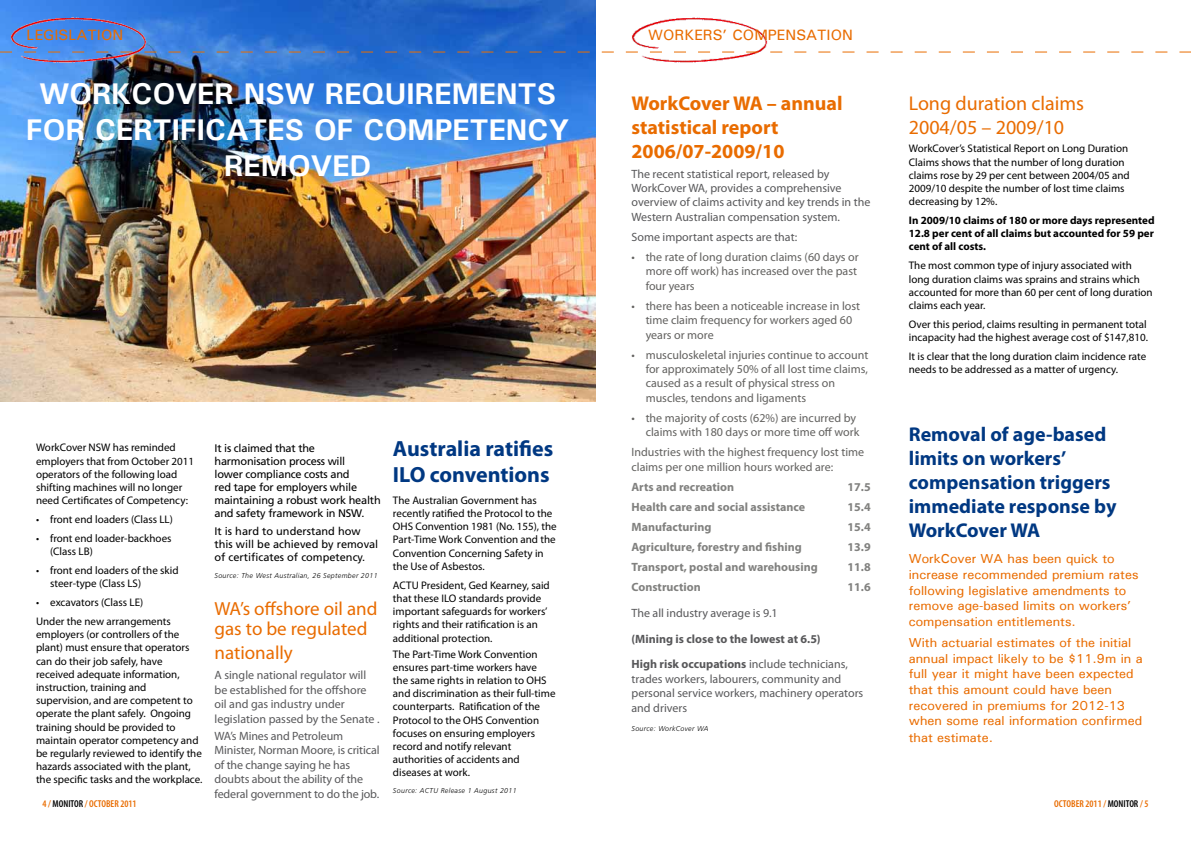
<style>
.page{position:relative;width:1191px;height:842px;background:#fff}
.page>*{position:absolute;margin:0;border:0;box-sizing:border-box;transform-origin:0 0}
.t1{font:700 30px/36px "Utah";color:#fff;text-align:center}
.t2{font:700 22px/26.4px "Myriad Pro";color:#003882}
.t3{font:700 20px/24px "Myriad Pro";color:#003882}
.t4{font:700 20px/24px "Myriad Pro";color:#e96c00}
.t5{font:20px/24px "Myriad Pro";color:#e96c00}
.t6{font:19px/20px "Myriad Pro";color:#e96c00}
.t7{font:15px "Utah";color:#e96c00}
.t8{font:13px/15.6px "Utah";color:#e96c00}
.t9{font:12px/14.4px "Myriad Pro";color:#58585a}
.t10{font:12px/14.4px "Myriad Pro";color:#62615f}
.t11{font:700 12px "Myriad Pro";color:#81817f}
.t12{font:700 12px/25.7px "Myriad Pro";color:#58585a}
.t13{font:11px/13.2px "Myriad Pro";color:#000}
.t14{font:11px/13px "Frutiger";letter-spacing:-.02em;color:#000}
.t15{font:700 11px/13.2px "Myriad Pro";color:#000;text-align:justify}
.t16{font:11px/13px "Frutiger";color:#000}
.t17{font:600 condensed 10px "Myriad Pro";color:#e96c00}
.t18{font:italic 300 7px "Frutiger";letter-spacing:.05em;color:#000}
.s1{font-weight:400}
.s2{color:#000}
</style>
<div class="page">
<img style="left:631px;top:17px;width:137px;height:46px">
<img style="left:0;top:0;width:595px;height:402px">
<svg style="left:0;top:52px;width:1191px;height:1px"></svg>
<img style="left:10px;top:16px;width:137px;height:49px">
<h3 class="t7" style="left:27px;top:26px;width:98px">LEGISLATION</h3>
<h3 class="t7" style="left:648px;top:26px;width:206px">WORKERS’ COMPENSATION</h3>
<h1 class="t1" style="left:26px;top:76px;width:544px">WORKCOVER NSW REQUIREMENTS<br>FOR CERTIFICATES OF COMPETENCY<br>REMOVED</h1>
<h3 class="t4" style="left:631px;top:90px;width:213px">WorkCover WA – annual statistical report<br>2006/07-2009/10</h3>
<p class="t9" style="left:631px;top:166px;width:240px">The recent statistical report, released by WorkCover WA, provides a comprehensive overview of claims activity and key trends in the Western Australian compensation system.</p>
<p class="t9" style="left:631px;top:229px;width:167px">Some important aspects are that:</p>
<p class="t10" style="left:645px;top:249px;width:214px;text-indent:-14px">• the rate of long duration claims (60 days or more off work) has increased over the past four years</p>
<p class="t10" style="left:645px;top:298px;width:216px;text-indent:-14px">• there has been a noticeable increase in lost time claim frequency for workers aged 60 years or more</p>
<p class="t10" style="left:645px;top:347px;width:224px;text-indent:-14px">• musculoskeletal injuries continue to account for approximately 50% of all lost time claims, caused as a result of physical stress on muscles, tendons and ligaments</p>
<p class="t10" style="left:631px;top:410px;width:229px;text-align:right">• the majority of costs (62%) are incurred by claims with 180 days or more time off work</p>
<p class="t10" style="left:631px;top:445px;width:234px">Industries with the highest frequency lost time claims per one million hours worked are:</p>
<p class="t11" style="left:631px;top:479px;width:104px">Arts and recreation</p>
<p class="t11" style="left:847px;top:479px;width:25px">17.5</p>
<p class="t11" style="left:631px;top:499px;width:175px">Health care and social assistance</p>
<p class="t11" style="left:847px;top:499px;width:25px">15.4</p>
<p class="t11" style="left:631px;top:519px;width:81px">Manufacturing</p>
<p class="t11" style="left:847px;top:519px;width:25px">15.4</p>
<p class="t11" style="left:631px;top:539px;width:172px">Agriculture, forestry and fishing</p>
<p class="t11" style="left:847px;top:539px;width:25px">13.9</p>
<p class="t11" style="left:631px;top:559px;width:188px">Transport, postal and warehousing</p>
<p class="t11" style="left:847px;top:559px;width:25px">11.8</p>
<p class="t11" style="left:631px;top:579px;width:71px">Construction</p>
<p class="t11" style="left:847px;top:579px;width:25px">11.6</p>
<p class="t9" style="left:631px;top:605px;width:148px">The all industry average is 9.1</p>
<p class="t12" style="left:631px;top:625px;width:218px">(Mining is close to the lowest at 6.5)<br>High risk occupations <span class="s1">include technicians,</span></p>
<p class="t9" style="left:631px;top:671px;width:233px">trades workers, labourers, community and personal service workers, machinery operators and drivers</p>
<p class="t18" style="left:631px;top:725px;width:79px">Source: WorkCover WA</p>
<h3 class="t5" style="left:909px;top:90px;width:177px">Long duration claims<br>2004/05 – 2009/10</h3>
<p class="t13" style="left:909px;top:142px;width:222px">WorkCover’s Statistical Report on Long Duration Claims shows that the number of long duration claims rose by 29 per cent between 2004/05 and 2009/10 despite the number of lost time claims decreasing by 12%.</p>
<p class="t15" style="left:909px;top:213px;width:247px">In 2009/10 claims of 180 or more days represented 12.8 per cent of all claims but accounted for 59 per cent of all costs.</p>
<p class="t13" style="left:909px;top:259px;width:245px">The most common type of injury associated with long duration claims was sprains and strains which accounted for more than 60 per cent of long duration claims each year.</p>
<p class="t13" style="left:909px;top:317px;width:241px">Over this period, claims resulting in permanent total incapacity had the highest average cost of $147,810.</p>
<p class="t13" style="left:909px;top:349px;width:239px">It is clear that the long duration claim incidence rate needs to be addressed as a matter of urgency.</p>
<h3 class="t3" style="left:909px;top:421px;width:209px">Removal of age-based limits on workers’ compensation triggers immediate response by<br>WorkCover WA</h3>
<p class="t8" style="left:909px;top:551px;width:231px">WorkCover WA has been quick to increase recommended premium rates following legislative amendments to remove age-based limits on workers’ compensation entitlements.</p>
<p class="t8" style="left:909px;top:635px;width:235px">With actuarial estimates of the initial annual impact likely to be $11.9m in a full year it might have been expected that this amount could have been recovered in premiums for 2012-13 when some real information confirmed</p>
<p class="t8" style="left:909px;top:730px;width:86px">that estimate.</p>
<h2 class="t2" style="left:393px;top:434px;width:162px">Australia ratifies<br>ILO conventions</h2>
<p class="t13" style="left:393px;top:493px;width:165px">The Australian Government has recently ratified the Protocol to the<br>OHS Convention 1981 (No. 155), the<br>Part-Time Work Convention and the<br>Convention Concerning Safety in the Use of Asbestos.</p>
<p class="t13" style="left:393px;top:578px;width:158px">ACTU President, Ged Kearney, said that these ILO standards provide important safeguards for workers’ rights and their ratification is an additional protection.</p>
<p class="t13" style="left:393px;top:647px;width:164px">The Part-Time Work Convention ensures part-time workers have<br>the same rights in relation to OHS and discrimination as their full-time counterparts. Ratification of the<br>Protocol to the OHS Convention focuses on ensuring employers record and notify relevant authorities of accidents and diseases at work.</p>
<p class="t18" style="left:393px;top:787px;width:125px">Source: ACTU Release 1 August 2011</p>
<p class="t14" style="left:214px;top:441px;width:168px">It is claimed that the harmonisation process will<br>lower compliance costs and<br>red tape for employers while maintaining a robust work health and safety framework in NSW.</p>
<p class="t16" style="left:214px;top:525px;width:165px">It is hard to understand how this will be achieved by removal of certificates of competency.</p>
<p class="t18" style="left:214px;top:572px;width:165px">Source: The West Australian, 26 September 2011</p>
<h3 class="t6" style="left:214px;top:599px;width:165px">WA’s offshore oil and gas to be regulated</h3>
<h3 class="t6" style="left:214px;top:643px;width:80px">nationally</h3>
<p class="t9" style="left:214px;top:668px;width:167px">A single national regulator will be established for the offshore oil and gas industry under legislation passed by the Senate .</p>
<p class="t9" style="left:214px;top:728px;width:167px">WA’s Mines and Petroleum<br>Minister, Norman Moore, is critical of the change saying he has doubts about the ability of the federal government to do the job.</p>
<p class="t13" style="left:36px;top:441px;width:160px">WorkCover NSW has reminded employers that from October 2011 operators of the following load shifting machines will no longer need Certificates of Competency:</p>
<p class="t13" style="left:36px;top:513px;width:138px">• front end loaders (Class LL)</p>
<p class="t13" style="left:50px;top:531px;width:123px;text-indent:-14px">• front end loader-backhoes (Class LB)</p>
<p class="t13" style="left:50px;top:564px;width:130px;text-indent:-14px">• front end loaders of the skid steer-type (Class LS)</p>
<p class="t13" style="left:36px;top:593px;width:136px;line-height:18.9px">• excavators (Class LE)<br>Under the new arrangements</p>
<p class="t13" style="left:36px;top:628px;width:168px">employers (or controllers of the plant) must ensure that operators can do their job safely, have received adequate information, instruction, training and supervision, and are competent to operate the plant safely. Ongoing training should be provided to maintain operator competency and be regularly reviewed to identify the hazards associated with the plant, the specific tasks and the workplace.</p>
<p class="t17" style="left:43px;top:798px;width:96px">4 / <span class="s2">MONITOR</span> / OCTOBER 2011</p>
<p class="t17" style="left:1054px;top:798px;width:96px">OCTOBER 2011 / <span class="s2">MONITOR</span> / 5</p>
</div>
